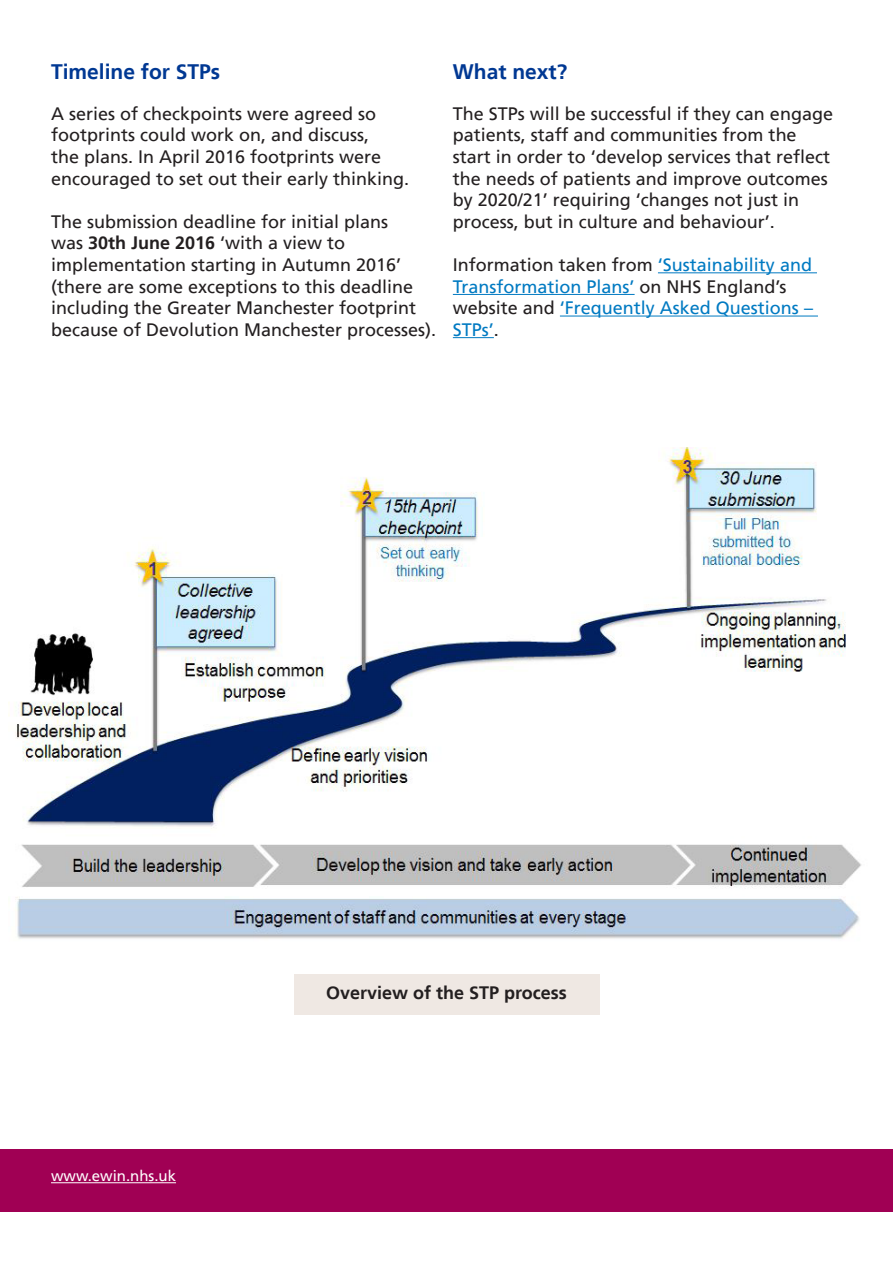
<style>
.page{position:relative;width:893px;height:1263px;background:#fff}
.page>*{position:absolute;margin:0;border:0;box-sizing:border-box;transform-origin:0 0}
.t1{font:700 21px "Frutiger";color:#003893}
.t2{font:18px/21.6px "Frutiger";color:#231f20}
.t3{font:18px/21.6px "Frutiger";color:#007ac2}
.t4{font:700 18px "Frutiger";color:#231f20}
.t5{font:15px "Frutiger";color:#fff}
.s1{font-weight:700}
.s2{color:#231f20}
</style>
<div class="page">
<div style="left:0;top:1149px;width:893px;height:63px;background:#a00054"></div>
<hr style="left:51px;top:1182px;width:125px;height:1px;background:#fff">
<hr style="left:658px;top:272px;width:159px;height:1px;background:#007ac2">
<hr style="left:453px;top:294px;width:182px;height:1px;background:#007ac2">
<hr style="left:560px;top:316px;width:258px;height:1px;background:#007ac2">
<hr style="left:453px;top:337px;width:41px;height:1px;background:#007ac2">
<div style="left:294px;top:974px;width:305px;height:41px;background:#efe8e3"></div>
<img style="left:15px;top:448px;width:847px;height:491px">
<p class="t1" style="left:51px;top:59px;width:171px">Timeline for STPs</p>
<p class="t1" style="left:453px;top:59px;width:116px">What next?</p>
<p class="t2" style="left:51px;top:103px;width:360px">A series of checkpoints were agreed so footprints could work on, and discuss,<br>the plans. In April 2016 footprints were encouraged to set out their early thinking.</p>
<p class="t2" style="left:51px;top:211px;width:387px">The submission deadline for initial plans<br>was <span class="s1">30th June 2016</span> ‘with a view to implementation starting in Autumn 2016’ (there are some exceptions to this deadline including the Greater Manchester footprint because of Devolution Manchester processes).</p>
<p class="t2" style="left:453px;top:103px;width:382px">The STPs will be successful if they can engage patients, staff and communities from the start in order to ‘develop services that reflect the needs of patients and improve outcomes by 2020/21’ requiring ‘changes not just in process, but in culture and behaviour’.</p>
<p class="t3" style="left:453px;top:254px;width:362px"><span class="s2">Information taken from</span> ‘Sustainability and Transformation Plans’ <span class="s2">on NHS England’s website and</span> ‘Frequently Asked Questions – STPs’<span class="s2">.</span></p>
<p class="t5" style="left:51px;top:1167px;width:127px">www.ewin.nhs.uk</p>
<p class="t4" style="left:326px;top:982px;width:242px">Overview of the STP process</p>
</div>
